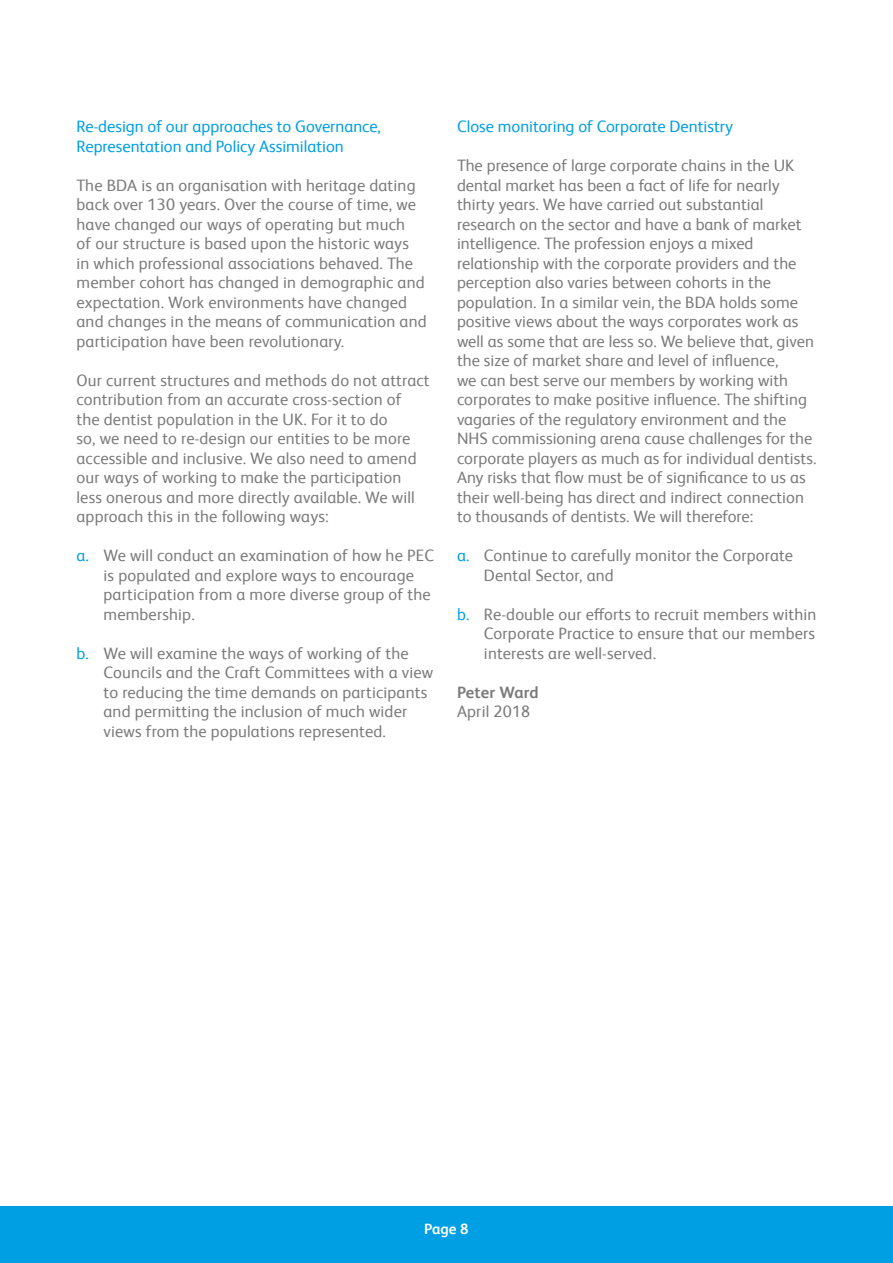
<style>
.page{position:relative;width:893px;height:1263px;background:#fff}
.page>*{position:absolute;margin:0;border:0;box-sizing:border-box;transform-origin:0 0}
.t1{font:16.5px/19.5px "FS Albert Pro";letter-spacing:.005em;color:#7c7b7b}
.t2{font:16.5px/19.5px "FS Albert Pro";color:#009fe3}
.t3{font:700 16.5px "FS Albert Pro";letter-spacing:.01em;color:#7c7b7b}
.t4{font:700 15px "FS Albert Pro";color:#fff}
.s1{color:#009fe3}
</style>
<div class="page">
<div style="left:0;top:1206px;width:893px;height:57px;background:#009fe3"></div>
<p class="t2" style="left:77px;top:115px;width:306px">Re-design of our approaches to Governance,<br>Representation and Policy Assimilation</p>
<p class="t1" style="left:77px;top:174px;width:352px">The BDA is an organisation with heritage dating back over 130 years. Over the course of time, we have changed our ways of operating but much<br>of our structure is based upon the historic ways<br>in which professional associations behaved. The member cohort has changed in demographic and expectation. Work environments have changed and changes in the means of communication and participation have been revolutionary.</p>
<p class="t1" style="left:77px;top:369px;width:355px">Our current structures and methods do not attract contribution from an accurate cross-section of<br>the dentist population in the UK. For it to do<br>so, we need to re-design our entities to be more accessible and inclusive. We also need to amend our ways of working to make the participation less onerous and more directly available. We will approach this in the following ways:</p>
<p class="t1" style="left:104px;top:545px;width:332px;text-indent:-27px"><span class="s1">a.</span> We will conduct an examination of how he PEC is populated and explore ways to encourage participation from a more diverse group of the membership.</p>
<p class="t1" style="left:104px;top:642px;width:331px;text-indent:-27px"><span class="s1">b.</span> We will examine the ways of working of the Councils and the Craft Committees with a view to reducing the time demands on participants and permitting the inclusion of much wider views from the populations represented.</p>
<p class="t2" style="left:457px;top:115px;width:277px">Close monitoring of Corporate Dentistry</p>
<p class="t1" style="left:457px;top:154px;width:361px">The presence of large corporate chains in the UK dental market has been a fact of life for nearly thirty years. We have carried out substantial research on the sector and have a bank of market intelligence. The profession enjoys a mixed relationship with the corporate providers and the perception also varies between cohorts in the population. In a similar vein, the BDA holds some positive views about the ways corporates work as well as some that are less so. We believe that, given the size of market share and level of influence,<br>we can best serve our members by working with corporates to make positive influence. The shifting vagaries of the regulatory environment and the NHS commissioning arena cause challenges for the corporate players as much as for individual dentists.<br>Any risks that flow must be of significance to us as their well-being has direct and indirect connection to thousands of dentists. We will therefore:</p>
<p class="t1" style="left:484px;top:544px;width:311px;text-indent:-27px"><span class="s1">a.</span> Continue to carefully monitor the Corporate<br>Dental Sector, and</p>
<p class="t1" style="left:484px;top:603px;width:334px;text-align:justify;text-indent:-27px"><span class="s1">b.</span> Re-double our efforts to recruit members within Corporate Practice to ensure that our members interests are well-served.</p>
<p class="t3" style="left:457px;top:680px;width:83px">Peter Ward</p>
<p class="t1" style="left:457px;top:700px;width:75px">April 2018</p>
<p class="t4" style="left:424px;top:1218px;width:46px">Page 8</p>
</div>
